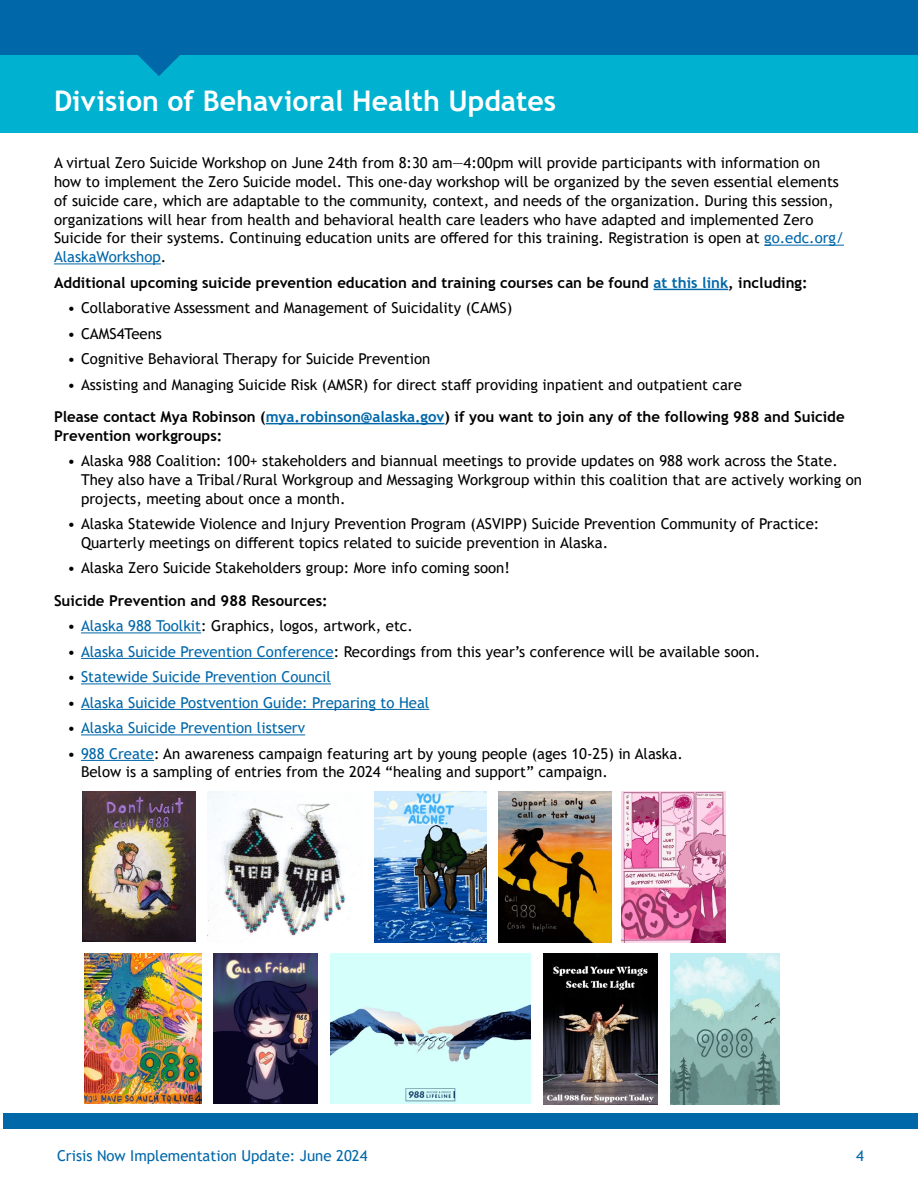
<style>
.page{position:relative;width:918px;height:1188px;background:#fff}
.page>*{position:absolute;margin:0;border:0;box-sizing:border-box;transform-origin:0 0}
.Heading_1{font:700 28.5px "Trebuchet MS";color:#fff}
.Heading_2{font:15px/18.8px "Trebuchet MS";color:#000}
.t1{font:700 15px/18.8px "Trebuchet MS";color:#000}
.t2{font:15px "Trebuchet MS";color:#0067a9}
.s1{color:#0067a9}
.s2{color:#000}
</style>
<div class="page">
<div style="left:3px;top:1113px;width:915px;height:16px;background:#0067a9"></div>
<hr style="left:764px;top:245px;width:80px;height:1px;background:#0067a9">
<hr style="left:54px;top:263px;width:107px;height:1px;background:#0067a9">
<hr style="left:654px;top:289px;width:74px;height:1px;background:#0067a9">
<hr style="left:266px;top:423px;width:179px;height:1px;background:#0067a9">
<hr style="left:81px;top:632px;width:120px;height:1px;background:#0067a9">
<hr style="left:81px;top:658px;width:253px;height:1px;background:#0067a9">
<hr style="left:81px;top:683px;width:250px;height:1px;background:#0067a9">
<hr style="left:81px;top:709px;width:348px;height:1px;background:#0067a9">
<hr style="left:81px;top:734px;width:224px;height:1px;background:#0067a9">
<hr style="left:81px;top:760px;width:73px;height:1px;background:#0067a9">
<img style="left:331px;top:954px;width:200px;height:150px">
<img style="left:214px;top:954px;width:104px;height:150px">
<img style="left:83px;top:792px;width:112px;height:150px">
<img style="left:84px;top:954px;width:117px;height:150px">
<img style="left:498px;top:792px;width:113px;height:151px">
<img style="left:621px;top:792px;width:104px;height:151px">
<img style="left:207px;top:792px;width:153px;height:145px">
<img style="left:374px;top:792px;width:113px;height:151px">
<img style="left:670px;top:954px;width:109px;height:150px">
<div style="left:0;top:36px;width:918px;height:97px;background:#00b1d0"></div>
<svg style="left:138px;top:55px;width:42px;height:21px"></svg>
<div style="left:0;top:0;width:918px;height:55px;background:#0067a9"></div>
<img style="left:544px;top:954px;width:113px;height:151px">
<p class="Heading_1" style="left:54px;top:83px;width:504px">Division of Behavioral Health Updates</p>
<p class="Heading_2" style="left:54px;top:153px;width:792px">A virtual Zero Suicide Workshop on June 24th from 8:30 am—4:00pm will provide participants with information on how to implement the Zero Suicide model. This one-day workshop will be organized by the seven essential elements of suicide care, which are adaptable to the community, context, and needs of the organization. During this session, organizations will hear from health and behavioral health care leaders who have adapted and implemented Zero Suicide for their systems. Continuing education units are offered for this training. Registration is open at <span class="s1">go.edc.org/ AlaskaWorkshop</span>.</p>
<p class="t1" style="left:54px;top:273px;width:755px">Additional upcoming suicide prevention education and training courses can be found <span class="s1">at this link</span>, including:</p>
<p class="Heading_2" style="left:68px;top:298px;width:446px">• Collaborative Assessment and Management of Suicidality (CAMS)</p>
<p class="Heading_2" style="left:68px;top:324px;width:96px">• CAMS4Teens</p>
<p class="Heading_2" style="left:68px;top:349px;width:364px">• Cognitive Behavioral Therapy for Suicide Prevention</p>
<p class="Heading_2" style="left:68px;top:375px;width:676px">• Assisting and Managing Suicide Risk (AMSR) for direct staff providing inpatient and outpatient care</p>
<p class="t1" style="left:54px;top:407px;width:792px">Please contact Mya Robinson (<span class="s1">mya.robinson@alaska.gov</span>) if you want to join any of the following 988 and Suicide<br>Prevention workgroups:</p>
<p class="Heading_2" style="left:81px;top:451px;width:783px;text-indent:-14px">• Alaska 988 Coalition: 100+ stakeholders and biannual meetings to provide updates on 988 work across the State.<br>They also have a Tribal/Rural Workgroup and Messaging Workgroup within this coalition that are actively working on projects, meeting about once a month.</p>
<p class="Heading_2" style="left:81px;top:514px;width:740px;text-indent:-14px">• Alaska Statewide Violence and Injury Prevention Program (ASVIPP) Suicide Prevention Community of Practice:<br>Quarterly meetings on different topics related to suicide prevention in Alaska.</p>
<p class="Heading_2" style="left:68px;top:558px;width:444px">• Alaska Zero Suicide Stakeholders group: More info coming soon!</p>
<p class="t1" style="left:54px;top:591px;width:275px">Suicide Prevention and 988 Resources:</p>
<p class="Heading_2" style="left:68px;top:616px;width:347px">• <span class="s1">Alaska 988 Toolkit</span>: Graphics, logos, artwork, etc.</p>
<p class="Heading_2" style="left:68px;top:642px;width:695px">• <span class="s1">Alaska Suicide Prevention Conference</span>: Recordings from this year’s conference will be available soon.</p>
<p class="t2" style="left:68px;top:667px;width:265px"><span class="s2">•</span> Statewide Suicide Prevention Council</p>
<p class="t2" style="left:68px;top:693px;width:363px"><span class="s2">•</span> Alaska Suicide Postvention Guide: Preparing to Heal</p>
<p class="t2" style="left:68px;top:718px;width:239px"><span class="s2">•</span> Alaska Suicide Prevention listserv</p>
<p class="Heading_2" style="left:81px;top:744px;width:603px;text-indent:-14px">• <span class="s1">988 Create</span>: An awareness campaign featuring art by young people (ages 10-25) in Alaska.<br>Below is a sampling of entries from the 2024 “healing and support” campaign.</p>
<p class="t2" style="left:57px;top:1146px;width:312px">Crisis Now Implementation Update: June 2024</p>
<p class="t2" style="left:856px;top:1146px;width:9px">4</p>
</div>
